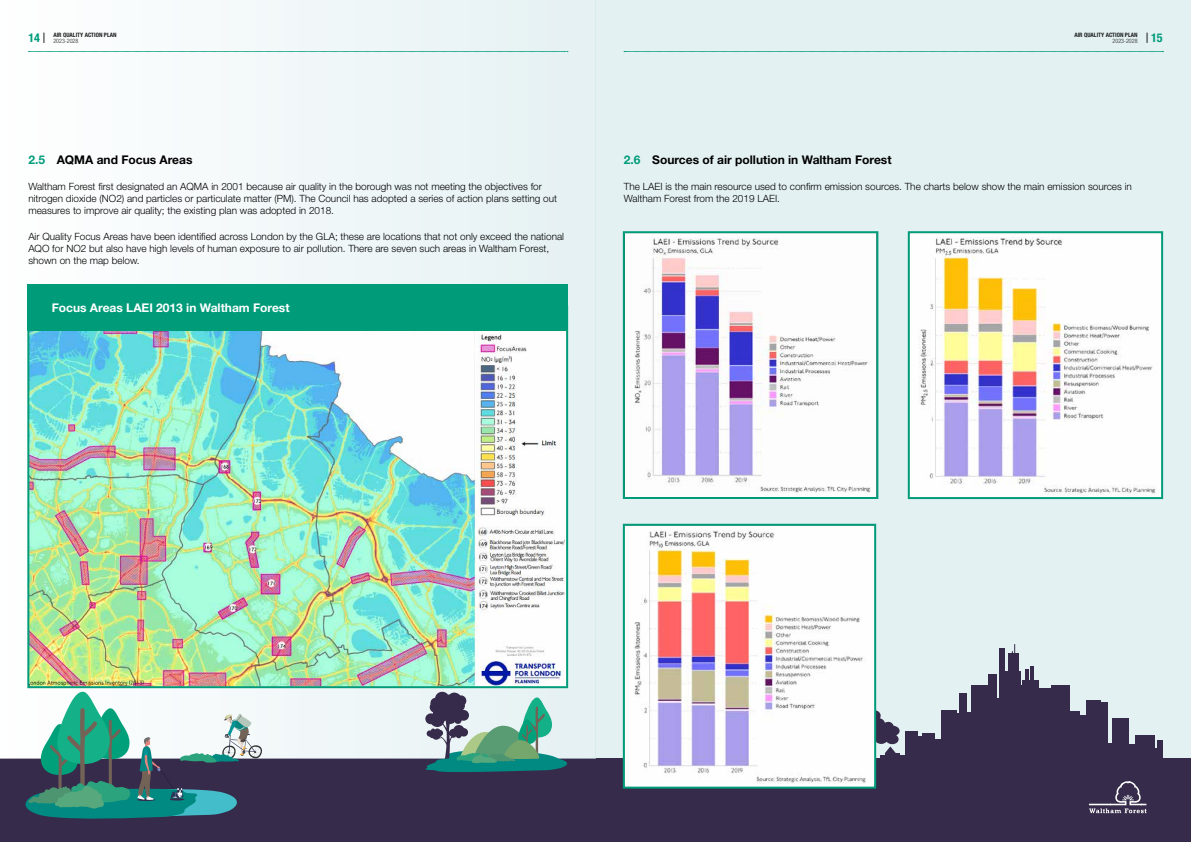
<style>
.page{position:relative;width:1191px;height:842px;background:#fff}
.page>*{position:absolute;margin:0;border:0;box-sizing:border-box;transform-origin:0 0}
.t1{font:700 condensed 12.1px "Helvetica Neue LT Std";color:#009c7a}
.t2{font:700 12px "Helvetica Neue LT Std";color:#000}
.t3{font:700 12px "Helvetica Neue LT Std";color:#fff}
.t4{font:300 10px/12px "Helvetica Neue LT Std";color:#000}
.t5{font:700 condensed 6px/6px "Helvetica Neue LT Std";color:#1c1d1c}
.s1{font-weight:300}
.s2{color:#009c7a}
</style>
<div class="page">
<div style="left:0;top:758px;width:595px;height:84px;background:#362b4a"></div>
<div style="left:595px;top:758px;width:596px;height:84px;background:#362b4a"></div>
<svg style="left:1089px;top:781px;width:57px;height:32px"></svg>
<div style="left:595px;top:0;width:596px;height:758px;background:#e4f1f3"></div>
<div style="left:0;top:0;width:595px;height:758px;background:linear-gradient(to right,#fcfdfd,#e3f0f2)"></div>
<svg style="left:29px;top:51px;width:539px;height:1px"></svg>
<svg style="left:624px;top:51px;width:539px;height:1px"></svg>
<img style="left:626px;top:234px;width:249px;height:262px">
<div style="left:623px;top:231px;width:255px;height:268px;border:2px solid #009c7a"></div>
<img style="left:910px;top:234px;width:250px;height:262px">
<div style="left:907px;top:231px;width:256px;height:268px;border:2px solid #009c7a"></div>
<img style="left:30px;top:330px;width:535px;height:355px">
<div style="left:28px;top:284px;width:540px;height:46px;background:#009c7a"></div>
<img style="left:626px;top:527px;width:247px;height:259px">
<div style="left:623px;top:524px;width:253px;height:265px;border:2px solid #009c7a"></div>
<svg style="left:425px;top:691px;width:144px;height:81px;background:#86b0aa"></svg>
<div style="left:1135px;top:736px;width:20px;height:32px;background:#362b4a"></div>
<div style="left:905px;top:731px;width:13px;height:34px;background:#362b4a"></div>
<div style="left:922px;top:733px;width:12px;height:32px;background:#362b4a"></div>
<div style="left:916px;top:736px;width:12px;height:32px;background:#362b4a"></div>
<div style="left:933px;top:740px;width:12px;height:32px;background:#362b4a"></div>
<div style="left:941px;top:710px;width:16px;height:62px;background:#362b4a"></div>
<div style="left:959px;top:693px;width:8px;height:79px;background:#362b4a"></div>
<div style="left:956px;top:714px;width:7px;height:58px;background:#362b4a"></div>
<div style="left:966px;top:712px;width:7px;height:58px;background:#362b4a"></div>
<div style="left:971px;top:685px;width:19px;height:85px;background:#362b4a"></div>
<div style="left:988px;top:674px;width:9px;height:96px;background:#362b4a"></div>
<div style="left:998px;top:648px;width:6px;height:122px;background:#362b4a"></div>
<div style="left:1008px;top:654px;width:11px;height:116px;background:#362b4a"></div>
<div style="left:1005px;top:671px;width:16px;height:88px;background:#362b4a"></div>
<div style="left:1051px;top:685px;width:19px;height:88px;background:#362b4a"></div>
<div style="left:1037px;top:689px;width:19px;height:88px;background:#362b4a"></div>
<div style="left:1022px;top:681px;width:17px;height:96px;background:#362b4a"></div>
<div style="left:1018px;top:685px;width:16px;height:96px;background:#362b4a"></div>
<hr style="left:1025px;top:670px;width:3px;height:96px;background:#362b4a">
<hr style="left:1030px;top:666px;width:4px;height:97px;background:#362b4a">
<div style="left:1086px;top:700px;width:14px;height:63px;background:#362b4a"></div>
<div style="left:1077px;top:715px;width:14px;height:63px;background:#362b4a"></div>
<div style="left:1065px;top:711px;width:14px;height:62px;background:#362b4a"></div>
<div style="left:1093px;top:702px;width:14px;height:62px;background:#362b4a"></div>
<div style="left:1102px;top:744px;width:15px;height:24px;background:#362b4a"></div>
<div style="left:1112px;top:718px;width:17px;height:50px;background:#362b4a"></div>
<div style="left:1125px;top:744px;width:19px;height:32px;background:#362b4a"></div>
<div style="left:1157px;top:740px;width:5px;height:32px;background:#362b4a"></div>
<div style="left:1152px;top:749px;width:6px;height:32px;background:#362b4a"></div>
<div style="left:995px;top:698px;width:26px;height:67px;background:#362b4a"></div>
<div style="left:880px;top:755px;width:29px;height:12px;background:#362b4a"></div>
<svg style="left:831px;top:706px;width:69px;height:54px"></svg>
<svg style="left:1012px;top:644px;width:3px;height:10px"></svg>
<svg style="left:23px;top:690px;width:240px;height:129px"></svg>
<p class="t1" style="left:28px;top:30px;width:13px">14</p>
<p class="t5" style="left:53px;top:32px;width:65px">AIR QUALITY ACTION PLAN<br><span class="s1">2023-2028</span></p>
<p class="t1" style="left:1151px;top:30px;width:13px">15</p>
<p class="t5" style="left:1074px;top:32px;width:65px;text-align:right">AIR QUALITY ACTION PLAN<br><span class="s1">2023-2028</span></p>
<p class="t2" style="left:28px;top:152px;width:166px"><span class="s2">2.5</span> AQMA and Focus Areas</p>
<p class="t4" style="left:28px;top:180px;width:530px">Waltham Forest first designated an AQMA in 2001 because air quality in the borough was not meeting the objectives for nitrogen dioxide (NO2) and particles or particulate matter (PM). The Council has adopted a series of action plans setting out measures to improve air quality; the existing plan was adopted in 2018.</p>
<p class="t4" style="left:28px;top:230px;width:537px">Air Quality Focus Areas have been identified across London by the GLA; these are locations that not only exceed the national<br>AQO for NO2 but also have high levels of human exposure to air pollution. There are seven such areas in Waltham Forest, shown on the map below.</p>
<p class="t3" style="left:52px;top:300px;width:239px">Focus Areas LAEI 2013 in Waltham Forest</p>
<p class="t2" style="left:624px;top:152px;width:269px"><span class="s2">2.6</span> Sources of air pollution in Waltham Forest</p>
<p class="t4" style="left:624px;top:180px;width:509px">The LAEI is the main resource used to confirm emission sources. The charts below show the main emission sources in<br>Waltham Forest from the 2019 LAEI.</p>
</div>
